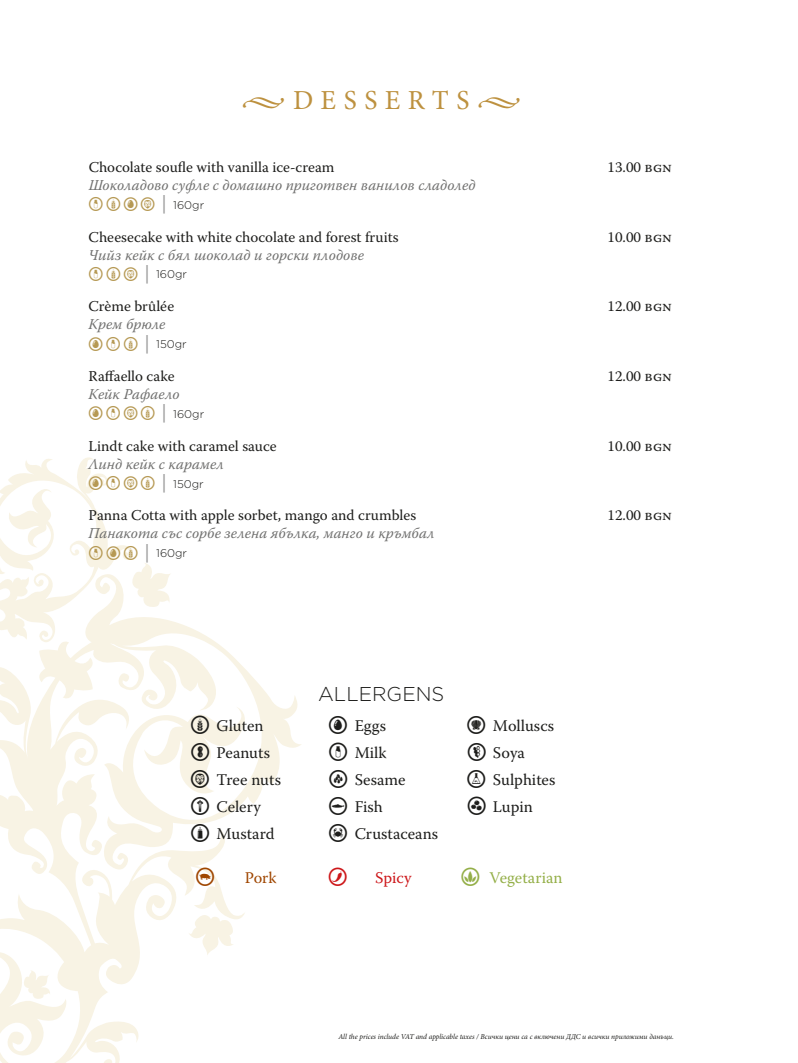
<style>
.page{position:relative;width:798px;height:1063px;background:#fff}
.page>*{position:absolute;margin:0;border:0;box-sizing:border-box;transform-origin:0 0}
.t1{font:27.5px "Minion Pro";letter-spacing:.275em;color:#bd913f}
.t2{font:26.25px/27px "Allergens";color:#1d1d1b}
.t3{font:26.25px "Allergens";color:#cd171a}
.t4{font:26.25px "Allergens";color:#9f4600}
.t5{font:20px "Allergens";color:#b69954}
.t6{font:300 20px "Gotham";color:#1d1d1b}
.t7{font:16.25px "Warnock Pro";color:#1d1d1b}
.t8{font:16.25px "Warnock Pro";letter-spacing:.005em;color:#94af48}
.t9{font:15px "Warnock Pro";color:#1d1d1b}
.t10{font:italic 15px "Warnock Pro";color:#70706f}
.t11{font:italic 7.5px "Minion Pro";letter-spacing:-.01em;color:#1d1d1b}
.s1{font-family:"Gotham";color:#9d9d9d}
.s2{font-family:"Gotham Pro";font-weight:300;font-size:11.25px;color:#1d1d1b}
.s3{font-family:"Warnock Pro";font-size:16.25px}
.s4{font-family:"Allergens";font-size:26.25px}
</style>
<div class="page">
<svg style="left:0;top:457px;width:301px;height:606px"></svg>
<h1 class="t1" style="left:241px;top:81px;width:281px">•DESSERTS•</h1>
<p class="t9" style="left:89px;top:158px;width:247px">Chocolate soufle with vanilla ice-cream</p>
<p class="t9" style="left:607px;top:158px;width:66px">13.00 bgn</p>
<p class="t10" style="left:89px;top:176px;width:388px">Шоколадово суфле с домашно приготвен ванилов сладолед</p>
<h3 class="t5" style="left:89px;top:197px;width:117px">MILK GLUTEN EGGS NUTS <span class="s1">|</span> <span class="s2">160gr</span></h3>
<p class="t9" style="left:89px;top:228px;width:311px">Cheesecake with white chocolate and forest fruits</p>
<p class="t9" style="left:607px;top:228px;width:66px">10.00 bgn</p>
<p class="t10" style="left:89px;top:246px;width:277px">Чийз кейк с бял шоколад и горски плодове</p>
<h3 class="t5" style="left:89px;top:267px;width:100px">MILK GLUTEN NUTS <span class="s1">|</span> <span class="s2">160gr</span></h3>
<p class="t9" style="left:89px;top:297px;width:87px">Crème brûlée</p>
<p class="t9" style="left:607px;top:297px;width:66px">12.00 bgn</p>
<p class="t10" style="left:89px;top:315px;width:78px">Крем брюле</p>
<h3 class="t5" style="left:89px;top:336px;width:99px">EGGS MILK GLUTEN <span class="s1">|</span> <span class="s2">150gr</span></h3>
<p class="t9" style="left:89px;top:367px;width:87px">Raffaello cake</p>
<p class="t9" style="left:607px;top:367px;width:66px">12.00 bgn</p>
<p class="t10" style="left:89px;top:385px;width:92px">Кейк Рафаело</p>
<h3 class="t5" style="left:89px;top:406px;width:117px">EGGS MILK NUTS GLUTEN <span class="s1">|</span> <span class="s2">160gr</span></h3>
<p class="t9" style="left:89px;top:437px;width:189px">Lindt cake with caramel sauce</p>
<p class="t9" style="left:607px;top:437px;width:66px">10.00 bgn</p>
<p class="t10" style="left:89px;top:455px;width:137px">Линд кейк с карамел</p>
<h3 class="t5" style="left:89px;top:476px;width:117px">EGGS MILK NUTS GLUTEN <span class="s1">|</span> <span class="s2">150gr</span></h3>
<p class="t9" style="left:89px;top:507px;width:329px">Panna Cotta with apple sorbet, mango and crumbles</p>
<p class="t9" style="left:607px;top:507px;width:66px">12.00 bgn</p>
<p class="t10" style="left:89px;top:525px;width:347px">Панакота със сорбе зелена ябълка, манго и кръмбал</p>
<h3 class="t5" style="left:89px;top:546px;width:100px">MILK EGGS GLUTEN <span class="s1">|</span> <span class="s2">160gr</span></h3>
<h2 class="t2" style="left:190px;top:715px;width:81px">GLUTEN <span class="s3">Gluten<br></span>PEANUTS <span class="s3">Peanuts</span></h2>
<p class="t7" style="left:190px;top:770px;width:92px"><span class="s4">NUTS</span> Tree nuts</p>
<h2 class="t2" style="left:190px;top:796px;width:86px">CELERY <span class="s3">Celery<br></span>MUSTARD <span class="s3">Mustard</span></h2>
<h3 class="t6" style="left:318px;top:681px;width:128px">ALLERGENS</h3>
<h2 class="t2" style="left:328px;top:715px;width:78px">EGGS <span class="s3">Eggs<br></span>MILK <span class="s3">Milk<br></span>SESAME <span class="s3">Sesame<br></span>FISH <span class="s3">Fish</span></h2>
<p class="t7" style="left:328px;top:824px;width:111px"><span class="s4">CRUSTACEAN</span> Crustaceans</p>
<h2 class="t2" style="left:466px;top:715px;width:89px">MOLLUSCS <span class="s3">Molluscs</span></h2>
<p class="t7" style="left:466px;top:743px;width:60px"><span class="s4">SOY</span> Soya</p>
<h2 class="t2" style="left:466px;top:769px;width:90px">SULPHITES <span class="s3">Sulphites<br></span>LUPIN <span class="s3">Lupin</span></h2>
<h2 class="t4" style="left:195px;top:868px;width:83px">PORK <span class="s3">Pork</span></h2>
<h2 class="t3" style="left:328px;top:868px;width:85px">SPICY <span class="s3">Spicy</span></h2>
<p class="t8" style="left:460px;top:868px;width:103px"><span class="s4">VEGAN</span> Vegetarian</p>
<p class="t11" style="left:338px;top:1031px;width:337px">All the prices include VAT and applicable taxes / Всички цени са с включени ДДС и всички приложими данъци.</p>
</div>
